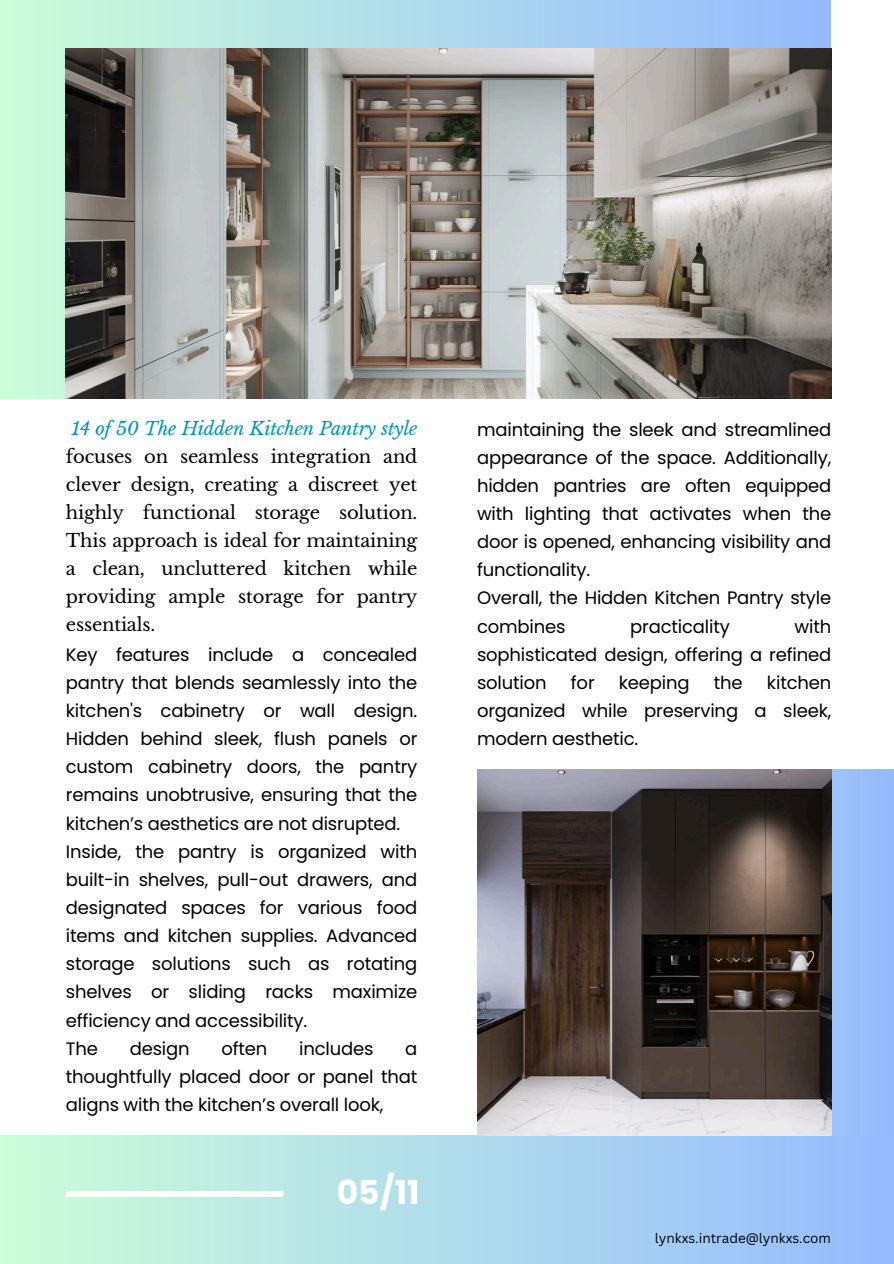
<style>
.page{position:relative;width:894px;height:1264px;background:#fff}
.page>*{position:absolute;margin:0;border:0;box-sizing:border-box;transform-origin:0 0}
.t1{font:700 33px "Poppins";color:#fff}
.t2{font:18px/28.2px "Poppins";letter-spacing:-.01em;color:#000;text-align:justify}
.t3{font:13.5px "Canva Sans";color:#000}
.s1{font-family:"Libre Baskerville";font-style:italic;color:#0097b2}
.s2{font-family:"Libre Baskerville"}
</style>
<div class="page">
<div style="left:0;top:0;width:830px;height:398px;background:linear-gradient(to right,#ccfdd9,#94baff)"></div>
<div style="left:0;top:1135px;width:893px;height:128px;background:linear-gradient(to right,#ccfed9,#96bbfe)"></div>
<div style="left:66px;top:1191px;width:217px;height:5px;background:#fff"></div>
<div style="left:477px;top:769px;width:416px;height:366px;background:#99bffc"></div>
<img style="left:66px;top:48px;width:764px;height:350px">
<img style="left:477px;top:769px;width:353px;height:366px">
<p class="t2" style="left:66px;top:414px;width:353px;text-align:left;text-indent:6px"><span class="s1">14 of 50 The Hidden Kitchen Pantry style </span><span class="s2">focuses on seamless integration and clever design, creating a discreet yet highly functional storage solution.<br>This approach is ideal for maintaining a clean, uncluttered kitchen while providing ample storage for pantry essentials.<br></span>Key features include a concealed pantry that blends seamlessly into the kitchen's cabinetry or wall design.<br>Hidden behind sleek, flush panels or custom cabinetry doors, the pantry remains unobtrusive, ensuring that the kitchen’s aesthetics are not disrupted.<br>Inside, the pantry is organized with built-in shelves, pull-out drawers, and designated spaces for various food items and kitchen supplies. Advanced storage solutions such as rotating shelves or sliding racks maximize efficiency and accessibility.</p>
<p class="t2" style="left:66px;top:1034px;width:34px">The</p>
<p class="t2" style="left:130px;top:1034px;width:61px">design</p>
<p class="t2" style="left:221px;top:1034px;width:47px">often</p>
<p class="t2" style="left:299px;top:1034px;width:76px">includes</p>
<p class="t2" style="left:66px;top:1034px;width:353px;text-indent:339px">a thoughtfully placed door or panel that aligns with the kitchen’s overall look,</p>
<p class="t1" style="left:337px;top:1169px;width:84px">05/11</p>
<h1 class="t2" style="left:477px;top:415px;width:355px">maintaining the sleek and streamlined appearance of the space. Additionally, hidden pantries are often equipped with lighting that activates when the door is opened, enhancing visibility and functionality.</h1>
<p class="t2" style="left:477px;top:584px;width:355px">Overall, the Hidden Kitchen Pantry style combines</p>
<p class="t2" style="left:477px;top:612px;width:355px;text-indent:317px">with sophisticated design, offering a refined solution</p>
<p class="t2" style="left:630px;top:612px;width:101px">practicality</p>
<p class="t2" style="left:570px;top:668px;width:25px">for</p>
<p class="t2" style="left:618px;top:668px;width:72px">keeping</p>
<p class="t2" style="left:713px;top:668px;width:30px">the</p>
<p class="t2" style="left:477px;top:668px;width:355px;text-indent:290px">kitchen organized while preserving a sleek, modern aesthetic.</p>
<h2 class="t3" style="left:654px;top:1228px;width:177px">lynkxs.intrade@lynkxs.com</h2>
</div>
